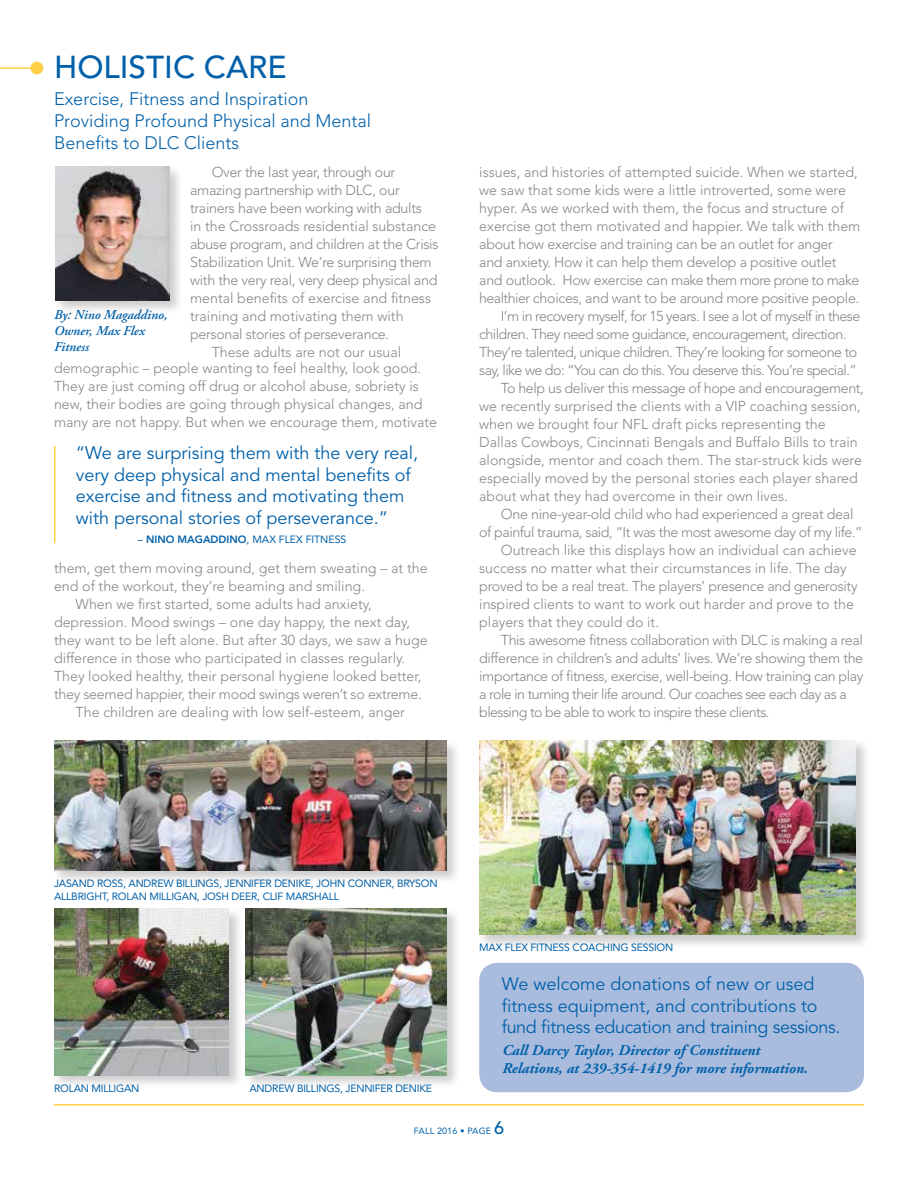
<style>
.page{position:relative;width:918px;height:1188px;background:#fff}
.page>*{position:absolute;margin:0;border:0;box-sizing:border-box;transform-origin:0 0}
.t1{font:500 31.5px "Avenir";color:#0060a9}
.t2{font:18px/21.6px "Avenir";color:#0060a9}
.t3{font:300 18px/21.6px "Avenir";color:#0060a9}
.t4{font:italic 700 15px/18px "Adobe Garamond";color:#0060a9}
.t5{font:300 14.25px/18px "Avenir";color:#878681}
.t6{font:300 14.25px "Avenir";letter-spacing:-.02em;color:#878681}
.t7{font:300 14.25px "Avenir";letter-spacing:-.04em;color:#878681}
.t8{font:300 14.25px "Avenir";letter-spacing:-.025em;color:#878681}
.t9{font:300 14.25px "Avenir";letter-spacing:-.03em;color:#878681}
.t10{font:italic 600 13.5px/16.2px "Adobe Garamond Pro";color:#0060a9}
.t11{font:10.5px/12.6px "Avenir";letter-spacing:-.02em;color:#0060a9}
.t12{font:10.5px "Avenir";color:#0060a9}
.t13{font:9px "Avenir";letter-spacing:.015em;color:#0060a9}
.s1{font-weight:800}
.s2{font-weight:500;font-size:18px}
</style>
<div class="page">
<hr style="left:0;top:67px;width:37px;height:2px;background:#ffd046">
<div style="left:30px;top:62px;width:13px;height:12px;background:#ffd046;border-radius:50%"></div>
<div style="left:244px;top:907px;width:217px;height:183px;background:#000;opacity:.2"></div>
<img style="left:245px;top:909px;width:202px;height:166px">
<div style="left:477px;top:739px;width:394px;height:210px;background:#000;opacity:.2"></div>
<img style="left:479px;top:740px;width:377px;height:195px">
<div style="left:52px;top:907px;width:192px;height:183px;background:#000;opacity:.2"></div>
<img style="left:54px;top:909px;width:175px;height:166px">
<div style="left:479px;top:963px;width:385px;height:129px;background:#aabcde;border-radius:18px"></div>
<hr style="left:54px;top:446px;width:2px;height:97px;background:#ffd046">
<hr style="left:54px;top:1104px;width:810px;height:2px;background:#ffd046">
<div style="left:52px;top:739px;width:410px;height:146px;background:#000;opacity:.2"></div>
<img style="left:54px;top:741px;width:393px;height:129px">
<div style="left:53px;top:165px;width:131px;height:150px;background:#000;opacity:.2"></div>
<img style="left:55px;top:166px;width:115px;height:134px">
<h1 class="t1" style="left:54px;top:49px;width:234px">HOLISTIC CARE</h1>
<p class="t3" style="left:54px;top:88px;width:319px">Exercise, Fitness and Inspiration<br>Providing Profound Physical and Mental<br>Benefits to DLC Clients</p>
<p class="t6" style="left:212px;top:164px;width:185px">Over the last year, through our</p>
<p class="t6" style="left:190px;top:182px;width:211px">amazing partnership with DLC, our</p>
<p class="t6" style="left:190px;top:200px;width:233px">trainers have been working with adults</p>
<p class="t5" style="left:190px;top:217px;width:248px">in the Crossroads residential substance</p>
<p class="t6" style="left:190px;top:236px;width:250px">abuse program, and children at the Crisis</p>
<p class="t6" style="left:190px;top:254px;width:243px">Stabilization Unit. We’re surprising them</p>
<p class="t6" style="left:190px;top:272px;width:249px">with the very real, very deep physical and</p>
<p class="t5" style="left:190px;top:289px;width:243px">mental benefits of exercise and fitness</p>
<p class="t5" style="left:190px;top:307px;width:215px">training and motivating them with</p>
<p class="t6" style="left:190px;top:326px;width:201px">personal stories of perseverance.</p>
<p class="t5" style="left:212px;top:343px;width:191px">These adults are not our usual</p>
<p class="t10" style="left:54px;top:307px;width:115px">By: Nino Magaddino,<br>Owner, Max Flex<br>Fitness</p>
<p class="t5" style="left:54px;top:359px;width:385px">demographic – people wanting to feel healthy, look good.<br>They are just coming off drug or alcohol abuse, sobriety is new, their bodies are going through physical changes, and many are not happy. But when we encourage them, motivate</p>
<p class="t2" style="left:76px;top:443px;width:344px">“We are surprising them with the very real, very deep physical and mental benefits of exercise and fitness and motivating them with personal stories of perseverance.”</p>
<p class="t12" style="left:138px;top:533px;width:210px">– <span class="s1">NINO MAGADDINO</span>, MAX FLEX FITNESS</p>
<p class="t5" style="left:54px;top:559px;width:375px">them, get them moving around, get them sweating – at the</p>
<p class="t5" style="left:54px;top:577px;width:313px">end of the workout, they’re beaming and smiling.</p>
<p class="t5" style="left:76px;top:595px;width:298px">When we first started, some adults had anxiety,</p>
<p class="t5" style="left:54px;top:613px;width:358px">depression. Mood swings – one day happy, the next day,</p>
<p class="t5" style="left:54px;top:631px;width:375px">they want to be left alone. But after 30 days, we saw a huge</p>
<p class="t5" style="left:54px;top:649px;width:353px">difference in those who participated in classes regularly.</p>
<p class="t5" style="left:54px;top:667px;width:369px">They looked healthy, their personal hygiene looked better,</p>
<p class="t6" style="left:54px;top:686px;width:369px">they seemed happier, their mood swings weren’t so extreme.</p>
<p class="t5" style="left:76px;top:703px;width:331px">The children are dealing with low self-esteem, anger</p>
<p class="t5" style="left:479px;top:163px;width:380px">issues, and histories of attempted suicide. When we started,</p>
<p class="t5" style="left:479px;top:181px;width:368px">we saw that some kids were a little introverted, some were</p>
<p class="t5" style="left:479px;top:199px;width:366px">hyper. As we worked with them, the focus and structure of</p>
<p class="t5" style="left:479px;top:217px;width:383px">exercise got them motivated and happier. We talk with them</p>
<p class="t6" style="left:479px;top:236px;width:355px">about how exercise and training can be an outlet for anger</p>
<p class="t6" style="left:479px;top:254px;width:359px">and anxiety. How it can help them develop a positive outlet</p>
<p class="t9" style="left:479px;top:272px;width:382px">and outlook. How exercise can make them more prone to make</p>
<p class="t6" style="left:479px;top:290px;width:382px">healthier choices, and want to be around more positive people.</p>
<p class="t7" style="left:501px;top:308px;width:361px">I’m in recovery myself, for 15 years. I see a lot of myself in these</p>
<p class="t7" style="left:479px;top:326px;width:369px">children. They need some guidance, encouragement, direction.</p>
<p class="t7" style="left:479px;top:344px;width:380px">They’re talented, unique children. They’re looking for someone to</p>
<p class="t7" style="left:479px;top:362px;width:379px">say, like we do: “You can do this. You deserve this. You’re special.”</p>
<p class="t8" style="left:501px;top:380px;width:365px">To help us deliver this message of hope and encouragement,</p>
<p class="t5" style="left:479px;top:397px;width:383px">we recently surprised the clients with a VIP coaching session,</p>
<p class="t5" style="left:479px;top:415px;width:348px">when we brought four NFL draft picks representing the</p>
<p class="t5" style="left:479px;top:433px;width:380px">Dallas Cowboys, Cincinnati Bengals and Buffalo Bills to train</p>
<p class="t5" style="left:479px;top:451px;width:384px">alongside, mentor and coach them. The star-struck kids were</p>
<p class="t5" style="left:479px;top:469px;width:380px">especially moved by the personal stories each player shared</p>
<p class="t5" style="left:479px;top:487px;width:310px">about what they had overcome in their own lives.</p>
<p class="t6" style="left:501px;top:506px;width:354px">One nine-year-old child who had experienced a great deal</p>
<p class="t9" style="left:479px;top:524px;width:385px">of painful trauma, said, “It was the most awesome day of my life.”</p>
<p class="t5" style="left:501px;top:541px;width:357px">Outreach like this displays how an individual can achieve</p>
<p class="t5" style="left:479px;top:559px;width:369px">success no matter what their circumstances in life. The day</p>
<p class="t6" style="left:479px;top:578px;width:380px">proved to be a real treat. The players’ presence and generosity</p>
<p class="t5" style="left:479px;top:595px;width:376px">inspired clients to want to work out harder and prove to the</p>
<p class="t5" style="left:479px;top:613px;width:181px">players that they could do it.</p>
<p class="t8" style="left:501px;top:632px;width:364px">This awesome fitness collaboration with DLC is making a real</p>
<p class="t8" style="left:479px;top:650px;width:385px">difference in children’s and adults’ lives. We’re showing them the</p>
<p class="t8" style="left:479px;top:668px;width:386px">importance of fitness, exercise, well-being. How training can play</p>
<p class="t7" style="left:479px;top:686px;width:369px">a role in turning their life around. Our coaches see each day as a</p>
<p class="t7" style="left:479px;top:704px;width:292px">blessing to be able to work to inspire these clients.</p>
<p class="t11" style="left:54px;top:877px;width:385px">JASAND ROSS, ANDREW BILLINGS, JENNIFER DENIKE, JOHN CONNER, BRYSON<br>ALLBRIGHT, ROLAN MILLIGAN, JOSH DEER, CLIF MARSHALL</p>
<p class="t11" style="left:54px;top:1082px;width:87px">ROLAN MILLIGAN</p>
<p class="t11" style="left:249px;top:1082px;width:184px">ANDREW BILLINGS, JENNIFER DENIKE</p>
<p class="t11" style="left:479px;top:941px;width:196px">MAX FLEX FITNESS COACHING SESSION</p>
<p class="t2" style="left:502px;top:973px;width:340px">We welcome donations of new or used fitness equipment, and contributions to fund fitness education and training sessions.</p>
<p class="t4" style="left:502px;top:1041px;width:307px">Call Darcy Taylor, Director of Constituent<br>Relations, at 239-354-1419 for more information.</p>
<p class="t13" style="left:414px;top:1126px;width:92px">FALL 2016 • PAGE <span class="s2">6</span></p>
</div>
